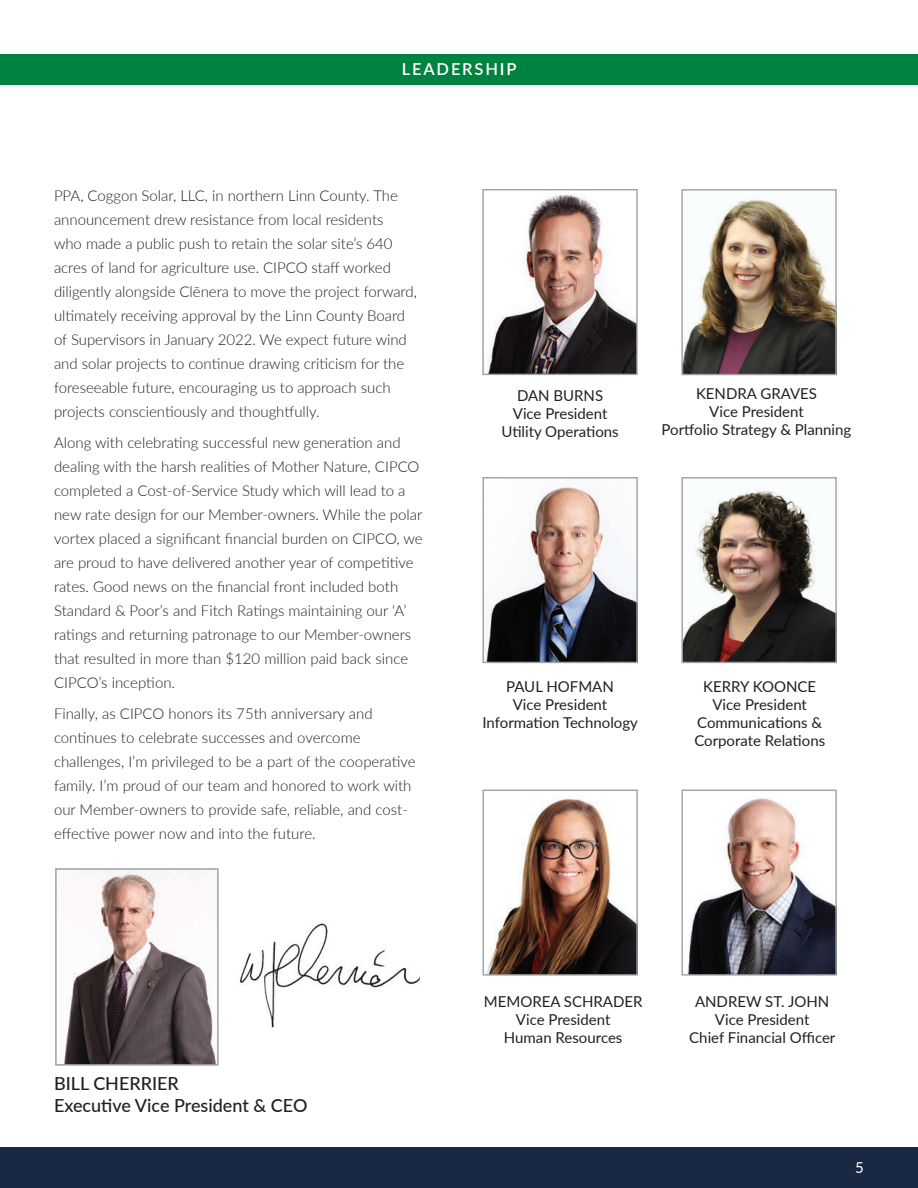
<style>
.page{position:relative;width:918px;height:1188px;background:#fff}
.page>*{position:absolute;margin:0;border:0;box-sizing:border-box;transform-origin:0 0}
.t1{font:500 18px "Lato";color:#231f20}
.t2{font:600 16.5px "Lato";letter-spacing:.11em;color:#fff}
.AR21_Body_Text{font:300 15px/24px "Lato";color:#231f20}
.t3{font:15px/18px "Lato";color:#231f20}
.t4{font:15px "Lato";color:#fff}
</style>
<div class="page">
<div style="left:0;top:1148px;width:918px;height:40px;background:#192944"></div>
<img style="left:240px;top:923px;width:180px;height:105px">
<div style="left:0;top:54px;width:918px;height:30px;background:#008240"></div>
<img style="left:62px;top:871px;width:154px;height:192px">
<div style="left:55px;top:868px;width:164px;height:198px;border:2px solid #9fa1a3"></div>
<img style="left:487px;top:194px;width:149px;height:179px">
<div style="left:482px;top:189px;width:156px;height:186px;border:1px solid #9fa1a3"></div>
<img style="left:683px;top:197px;width:152px;height:176px">
<div style="left:681px;top:189px;width:156px;height:186px;border:1px solid #9fa1a3"></div>
<img style="left:484px;top:487px;width:152px;height:174px">
<div style="left:482px;top:477px;width:156px;height:186px;border:1px solid #9fa1a3"></div>
<img style="left:683px;top:489px;width:152px;height:172px">
<div style="left:681px;top:477px;width:156px;height:186px;border:1px solid #9fa1a3"></div>
<img style="left:687px;top:798px;width:148px;height:176px">
<div style="left:681px;top:790px;width:156px;height:186px;border:1px solid #9fa1a3"></div>
<img style="left:486px;top:798px;width:150px;height:176px">
<div style="left:482px;top:790px;width:156px;height:186px;border:1px solid #9fa1a3"></div>
<p class="t2" style="left:402px;top:57px;width:116px">LEADERSHIP</p>
<p class="AR21_Body_Text" style="left:54px;top:183px;width:365px">PPA, Coggon Solar, LLC, in northern Linn County. The announcement drew resistance from local residents<br>who made a public push to retain the solar site’s 640 acres of land for agriculture use. CIPCO staff worked diligently alongside Clēnera to move the project forward, ultimately receiving approval by the Linn County Board of Supervisors in January 2022. We expect future wind and solar projects to continue drawing criticism for the foreseeable future, encouraging us to approach such projects conscientiously and thoughtfully.</p>
<p class="AR21_Body_Text" style="left:54px;top:430px;width:370px">Along with celebrating successful new generation and dealing with the harsh realities of Mother Nature, CIPCO completed a Cost-of-Service Study which will lead to a new rate design for our Member-owners. While the polar vortex placed a significant financial burden on CIPCO, we are proud to have delivered another year of competitive rates. Good news on the financial front included both Standard &amp; Poor’s and Fitch Ratings maintaining our ‘A’ ratings and returning patronage to our Member-owners that resulted in more than $120 million paid back since CIPCO’s inception.</p>
<p class="AR21_Body_Text" style="left:54px;top:701px;width:363px">Finally, as CIPCO honors its 75th anniversary and continues to celebrate successes and overcome challenges, I’m privileged to be a part of the cooperative family. I’m proud of our team and honored to work with our Member-owners to provide safe, reliable, and cost&shy;effective power now and into the future.</p>
<p class="t3" style="left:517px;top:386px;width:88px">DAN BURNS</p>
<p class="t3" style="left:513px;top:404px;width:96px">Vice President</p>
<p class="t3" style="left:501px;top:422px;width:119px">Utility Operations</p>
<p class="t3" style="left:696px;top:384px;width:122px">KENDRA GRAVES</p>
<p class="t3" style="left:709px;top:402px;width:96px">Vice President</p>
<p class="t3" style="left:662px;top:420px;width:191px">Portfolio Strategy &amp; Planning</p>
<p class="t3" style="left:506px;top:677px;width:109px">PAUL HOFMAN</p>
<p class="t3" style="left:513px;top:695px;width:96px">Vice President</p>
<p class="t3" style="left:483px;top:713px;width:157px">Information Technology</p>
<p class="t3" style="left:703px;top:677px;width:115px">KERRY KOONCE</p>
<p class="t3" style="left:713px;top:695px;width:96px">Vice President</p>
<p class="t3" style="left:694px;top:713px;width:132px">Communications &amp;<br>Corporate Relations</p>
<p class="t1" style="left:54px;top:1071px;width:127px">BILL CHERRIER</p>
<p class="t1" style="left:54px;top:1092px;width:255px">Executive Vice President &amp; CEO</p>
<p class="t3" style="left:484px;top:992px;width:160px">MEMOREA SCHRADER</p>
<p class="t3" style="left:516px;top:1010px;width:96px">Vice President</p>
<p class="t3" style="left:504px;top:1028px;width:120px">Human Resources</p>
<p class="t3" style="left:695px;top:992px;width:136px">ANDREW ST. JOHN</p>
<p class="t3" style="left:715px;top:1010px;width:96px">Vice President</p>
<p class="t3" style="left:689px;top:1028px;width:148px">Chief Financial Officer</p>
<p class="t4" style="left:855px;top:1157px;width:10px">5</p>
</div>
